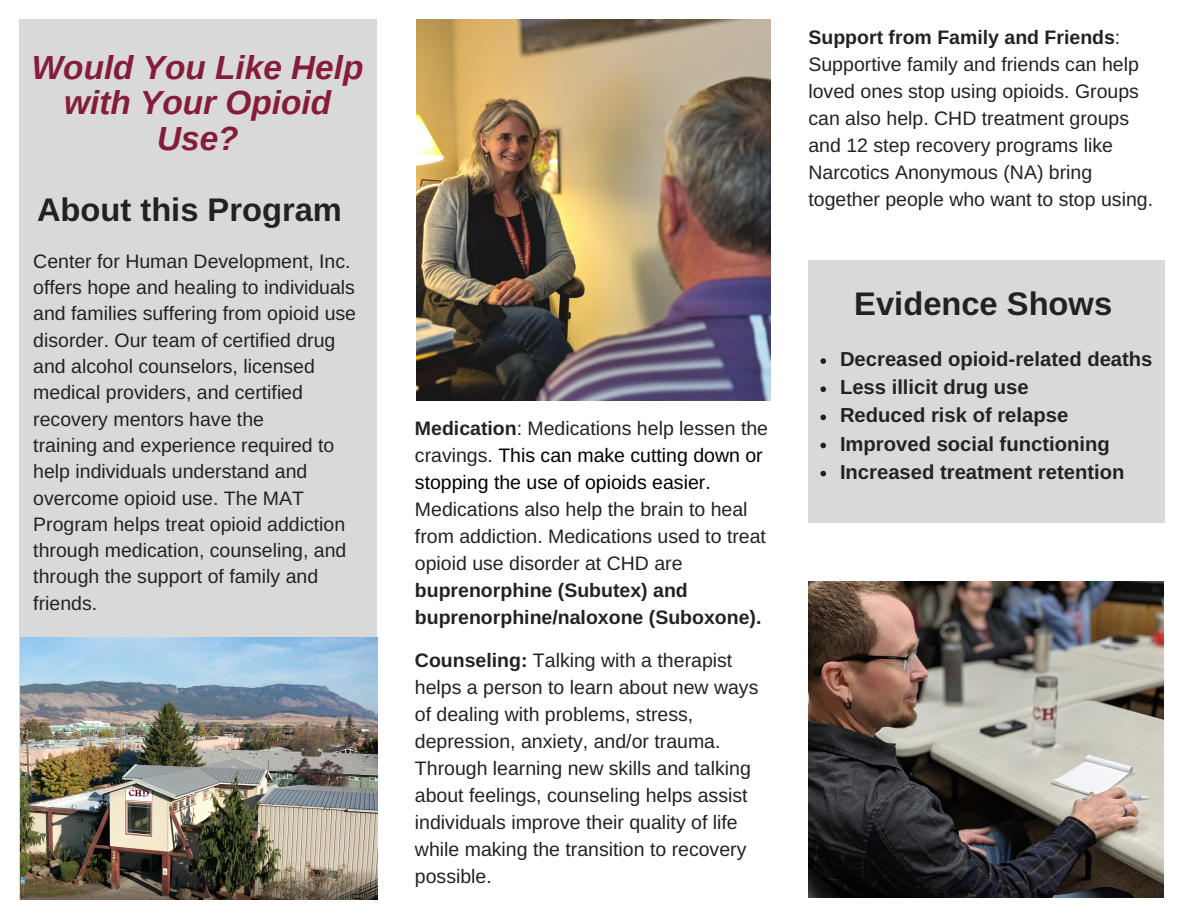
<style>
.page{position:relative;width:1188px;height:918px;background:#fff}
.page>*{position:absolute;margin:0;border:0;box-sizing:border-box;transform-origin:0 0}
.t1{font:italic 700 33.45px/35.5px "Arimo";color:#851c3a;text-align:center}
.t2{font:700 32.7px "Arimo";color:#222}
.t3{font:700 20.25px/28.2px "Arimo";color:#222}
.t4{font:19.5px/27px "Arimo";color:#222}
.t5{font:19.5px/27px "Arimo";color:#000}
.t6{font:700 19.5px/27px "Arimo";color:#222}
.s1{font-weight:700;color:#222}
.s2{color:#222}
.s3{font-weight:700}
</style>
<div class="page">
<div style="left:19px;top:20px;width:358px;height:880px;background:#d9d9d9"></div>
<img style="left:416px;top:19px;width:354px;height:382px">
<div style="left:808px;top:261px;width:357px;height:262px;background:#d9d9d9"></div>
<img style="left:808px;top:582px;width:356px;height:315px">
<img style="left:21px;top:638px;width:356px;height:262px">
<svg style="left:820px;top:358px;width:6px;height:6px"></svg>
<svg style="left:820px;top:386px;width:6px;height:6px"></svg>
<svg style="left:820px;top:415px;width:6px;height:5px"></svg>
<svg style="left:820px;top:443px;width:6px;height:5px"></svg>
<svg style="left:820px;top:471px;width:6px;height:5px"></svg>
<h1 class="t1" style="left:32px;top:49px;width:333px">Would You Like Help with Your Opioid<br>Use?</h1>
<h2 class="t2" style="left:37px;top:191px;width:306px">About this Program</h2>
<p class="t4" style="left:33px;top:248px;width:324px;line-height:26.2px">Center for Human Development, Inc. offers hope and healing to individuals and families suffering from opioid use disorder. Our team of certified drug and alcohol counselors, licensed medical providers, and certified recovery mentors have the<br>training and experience required to help individuals understand and overcome opioid use. The MAT<br>Program helps treat opioid addiction through medication, counseling, and through the support of family and friends.</p>
<p class="t5" style="left:415px;top:414px;width:355px"><span class="s1">Medication</span><span class="s2">: Medications help lessen the cravings.</span> This can make cutting down or stopping the use of opioids easier.</p>
<p class="t4" style="left:415px;top:495px;width:353px">Medications also help the brain to heal from addiction. Medications used to treat opioid use disorder at CHD are</p>
<p class="t6" style="left:415px;top:576px;width:348px">buprenorphine (Subutex) and buprenorphine/naloxone (Suboxone).</p>
<p class="t4" style="left:415px;top:647px;width:345px"><span class="s3">Counseling:</span> Talking with a therapist helps a person to learn about new ways of dealing with problems, stress, depression, anxiety, and/or trauma.<br>Through learning new skills and talking about feelings, counseling helps assist individuals improve their quality of life while making the transition to recovery possible.</p>
<p class="t4" style="left:808px;top:23px;width:346px"><span class="s3">Support from Family and Friends</span>:<br>Supportive family and friends can help loved ones stop using opioids. Groups can also help. CHD treatment groups and 12 step recovery programs like Narcotics Anonymous (NA) bring together people who want to stop using.</p>
<h2 class="t2" style="left:854px;top:286px;width:259px">Evidence Shows</h2>
<p class="t3" style="left:840px;top:345px;width:314px">Decreased opioid-related deaths<br>Less illicit drug use<br>Reduced risk of relapse<br>Improved social functioning<br>Increased treatment retention</p>
</div>
